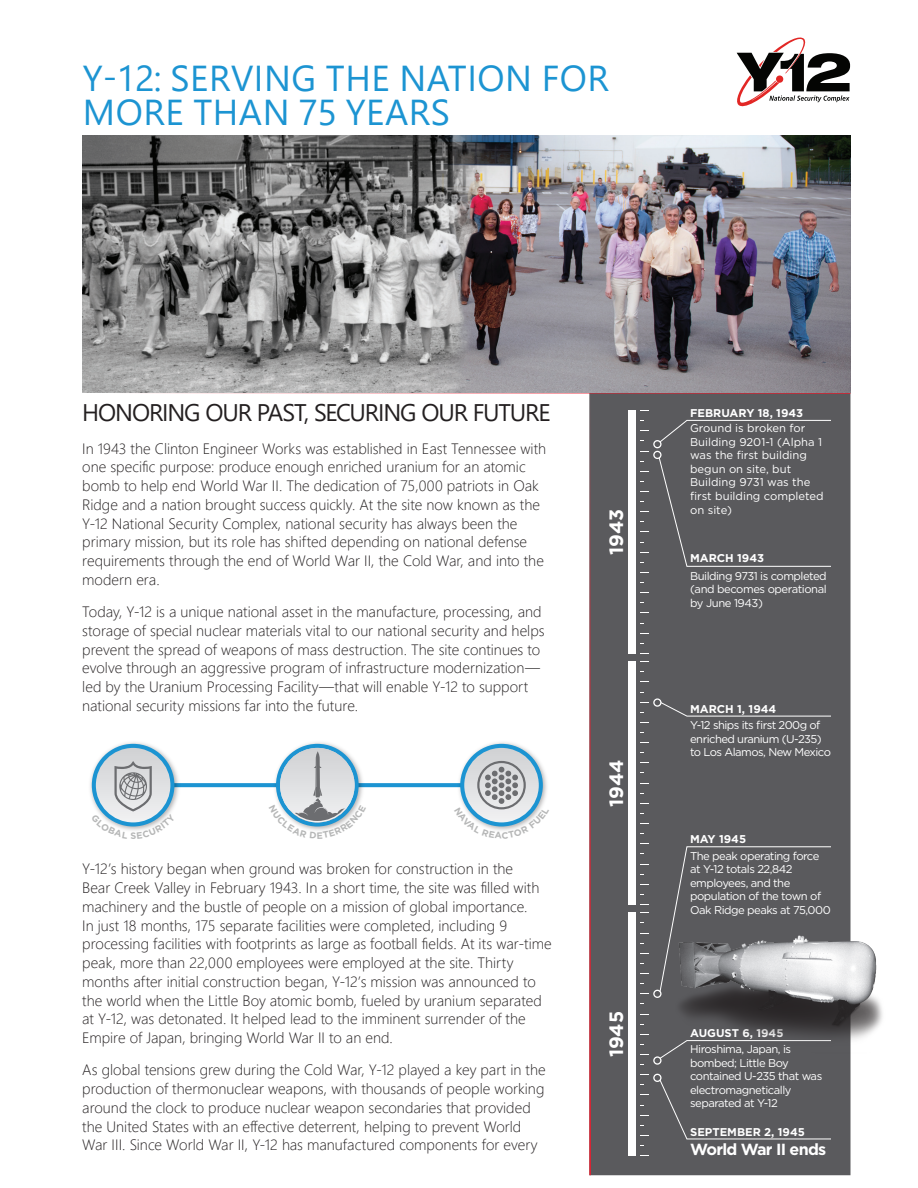
<style>
.page{position:relative;width:918px;height:1188px;background:#fff}
.page>*{position:absolute;margin:0;border:0;box-sizing:border-box;transform-origin:0 0}
.t1{font:36px/34.5px "Segoe UI";letter-spacing:.015em;color:#1c94d2}
.t2{font:24px "Segoe UI";letter-spacing:-.045em;color:#231f20}
.t3{font:700 19.35px "Gotham";color:#fff}
.t4{font:700 16.05px "Gotham";letter-spacing:-.045em;color:#fff}
.t5{font:300 15px/18.8px "Segoe UI";color:#231f20}
.t6{font:11.25px/13.5px "Gotham";letter-spacing:-.045em;color:#fff}
.t7{font:11.25px/13.5px "Gotham";color:#fff}
.t8{font:700 11.25px "Gotham";color:#fff}
</style>
<div class="page">
<div style="left:589px;top:392px;width:261px;height:783px;background:#5a5a5d"></div>
<hr style="left:589px;top:393px;width:2px;height:782px;background:#ee1b2c">
<hr style="left:108px;top:392px;width:742px;height:2px;background:#ee1b2c">
<svg style="left:736px;top:37px;width:114px;height:70px"></svg>
<img style="left:82px;top:136px;width:768px;height:256px">
<svg style="left:182px;top:783px;width:87px;height:4px"></svg>
<svg style="left:367px;top:783px;width:87px;height:4px"></svg>
<img style="left:308px;top:742px;width:59px;height:46px">
<img style="left:90px;top:742px;width:92px;height:61px">
<div style="left:628px;top:410px;width:8px;height:244px;background:#fff"></div>
<div style="left:628px;top:661px;width:8px;height:244px;background:#fff"></div>
<div style="left:628px;top:912px;width:8px;height:244px;background:#fff"></div>
<div style="left:653px;top:440px;width:9px;height:8px;border:1px solid #fff;border-radius:50%"></div>
<div style="left:653px;top:451px;width:9px;height:8px;border:1px solid #fff;border-radius:50%"></div>
<div style="left:653px;top:698px;width:9px;height:9px;border:1px solid #fff;border-radius:50%"></div>
<div style="left:653px;top:1056px;width:9px;height:9px;border:1px solid #fff;border-radius:50%"></div>
<div style="left:653px;top:1074px;width:9px;height:8px;border:1px solid #fff;border-radius:50%"></div>
<svg style="left:659px;top:420px;width:172px;height:23px"></svg>
<svg style="left:658px;top:457px;width:173px;height:110px"></svg>
<svg style="left:659px;top:1079px;width:172px;height:61px"></svg>
<svg style="left:660px;top:702px;width:171px;height:15px"></svg>
<svg style="left:659px;top:1049px;width:14px;height:10px"></svg>
<div style="left:653px;top:990px;width:9px;height:8px;border:1px solid #fff;border-radius:50%"></div>
<svg style="left:659px;top:846px;width:172px;height:146px"></svg>
<img style="left:673px;top:908px;width:210px;height:145px">
<svg style="left:454px;top:744px;width:93px;height:87px"></svg>
<svg style="left:269px;top:744px;width:97px;height:87px"></svg>
<svg style="left:91px;top:744px;width:84px;height:87px"></svg>
<h1 class="t1" style="left:83px;top:57px;width:528px">Y-12: SERVING THE NATION FOR<br>MORE THAN 75 YEARS</h1>
<h2 class="t2" style="left:82px;top:390px;width:470px">HONORING OUR PAST, SECURING OUR FUTURE</h2>
<p class="t5" style="left:82px;top:438px;width:465px">In 1943 the Clinton Engineer Works was established in East Tennessee with one specific purpose: produce enough enriched uranium for an atomic bomb to help end World War II. The dedication of 75,000 patriots in Oak Ridge and a nation brought success quickly. At the site now known as the Y-12 National Security Complex, national security has always been the primary mission, but its role has shifted depending on national defense requirements through the end of World War II, the Cold War, and into the modern era.</p>
<p class="t5" style="left:82px;top:601px;width:464px">Today, Y-12 is a unique national asset in the manufacture, processing, and storage of special nuclear materials vital to our national security and helps prevent the spread of weapons of mass destruction. The site continues to evolve through an aggressive program of infrastructure modernization— led by the Uranium Processing Facility—that will enable Y-12 to support national security missions far into the future.</p>
<p class="t5" style="left:82px;top:858px;width:471px">Y-12’s history began when ground was broken for construction in the<br>Bear Creek Valley in February 1943. In a short time, the site was filled with machinery and the bustle of people on a mission of global importance.<br>In just 18 months, 175 separate facilities were completed, including 9 processing facilities with footprints as large as football fields. At its war-time peak, more than 22,000 employees were employed at the site. Thirty months after initial construction began, Y-12’s mission was announced to the world when the Little Boy atomic bomb, fueled by uranium separated at Y-12, was detonated. It helped lead to the imminent surrender of the Empire of Japan, bringing World War II to an end.</p>
<p class="t5" style="left:82px;top:1059px;width:465px">As global tensions grew during the Cold War, Y-12 played a key part in the production of thermonuclear weapons, with thousands of people working around the clock to produce nuclear weapon secondaries that provided the United States with an effective deterrent, helping to prevent World War III. Since World War II, Y-12 has manufactured components for every</p>
<p class="t3" style="left:603px;top:555px;width:48px;rotate:-90deg">1943</p>
<p class="t3" style="left:603px;top:807px;width:49px;rotate:-90deg">1944</p>
<p class="t3" style="left:603px;top:1057px;width:48px;rotate:-90deg">1945</p>
<p class="t8" style="left:690px;top:406px;width:115px">FEBRUARY 18, 1943</p>
<p class="t7" style="left:690px;top:421px;width:135px">Ground is broken for<br>Building 9201-1 (Alpha 1 was the first building begun on site, but<br>Building 9731 was the first building completed on site)</p>
<p class="t8" style="left:690px;top:551px;width:76px">MARCH 1943</p>
<p class="t6" style="left:690px;top:569px;width:138px;text-align:justify">Building 9731 is completed (and becomes operational by June 1943)</p>
<p class="t8" style="left:690px;top:701px;width:88px">MARCH 1, 1944</p>
<p class="t6" style="left:690px;top:718px;width:142px">Y-12 ships its first 200g of enriched uranium (U-235) to Los Alamos, New Mexico</p>
<p class="t8" style="left:690px;top:832px;width:57px">MAY 1945</p>
<p class="t6" style="left:690px;top:849px;width:142px">The peak operating force at Y-12 totals 22,842 employees, and the population of the town of<br>Oak Ridge peaks at 75,000</p>
<p class="t8" style="left:690px;top:1026px;width:95px">AUGUST 6, 1945</p>
<p class="t6" style="left:690px;top:1042px;width:134px">Hiroshima, Japan, is bombed; Little Boy contained U-235 that was electromagnetically separated at Y-12</p>
<p class="t8" style="left:690px;top:1125px;width:116px">SEPTEMBER 2, 1945</p>
<p class="t4" style="left:690px;top:1139px;width:138px">World War II ends</p>
</div>
